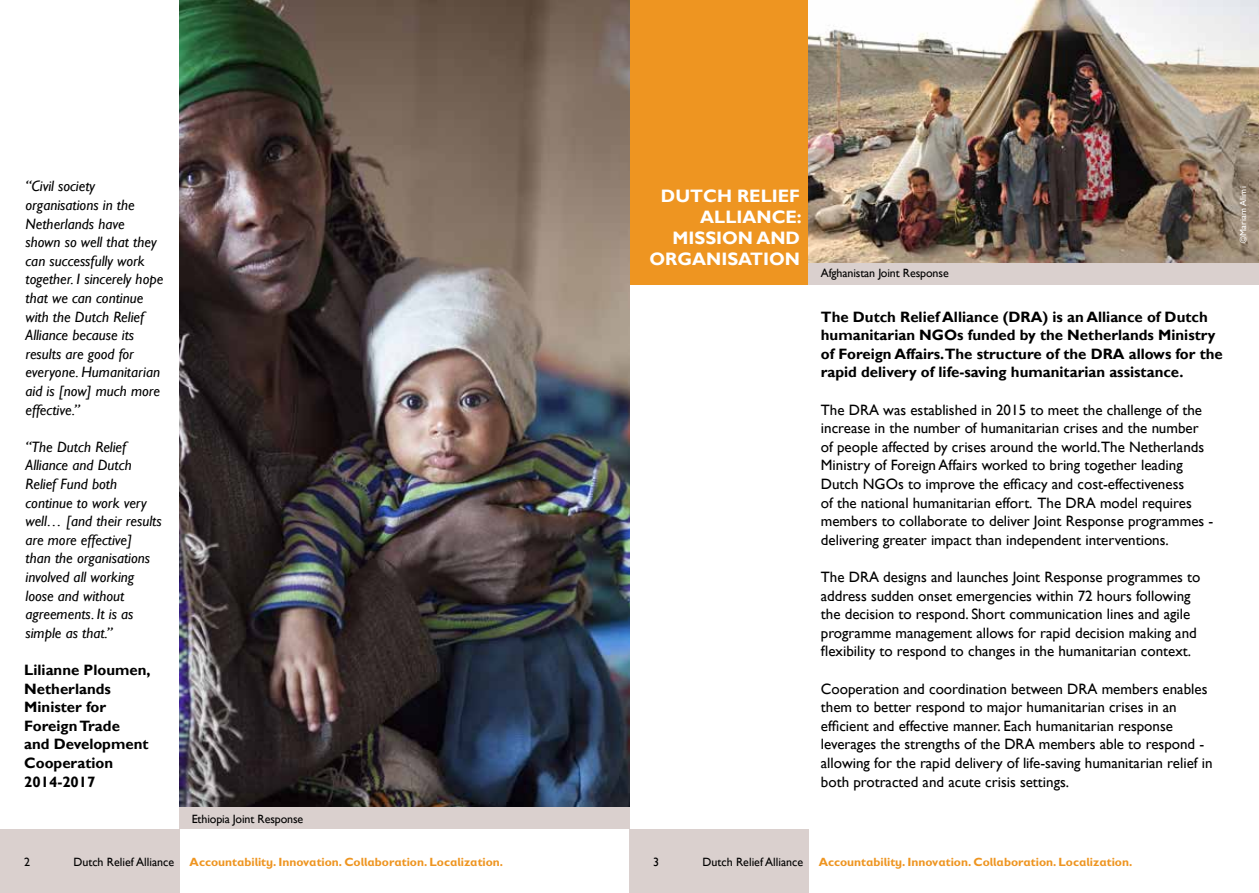
<style>
.page{position:relative;width:1259px;height:893px;background:#fff}
.page>*{position:absolute;margin:0;border:0;box-sizing:border-box;transform-origin:0 0}
.t1{font:700 18px/21.3px "Gill Sans";color:#fff}
.t2{font:15px/18.6px "Gill Sans";color:#000}
.t3{font:italic 15px/18.6px "Gill Sans";color:#000}
.t4{font:700 15px/18.6px "Gill Sans";color:#000}
.t5{font:700 12px "Gill Sans Infant Std";color:#ee9521}
.t6{font:12px "Gill Sans";letter-spacing:-.01em;color:#000}
.t7{font:9px "Gill Sans";letter-spacing:.02em;color:#fff}
</style>
<div class="page">
<div style="left:0;top:829px;width:179px;height:64px;background:#dad0ce"></div>
<div style="left:629px;top:829px;width:179px;height:64px;background:#dad0ce"></div>
<div style="left:629px;top:0;width:179px;height:284px;background:#ee9521"></div>
<img style="left:179px;top:0;width:450px;height:807px">
<img style="left:808px;top:0;width:451px;height:263px">
<div style="left:808px;top:263px;width:451px;height:21px;background:#dad0ce"></div>
<div style="left:179px;top:807px;width:450px;height:22px;background:#dad0ce"></div>
<p class="t3" style="left:26px;top:177px;width:139px">“Civil society organisations in the<br>Netherlands have shown so well that they can successfully work together. I sincerely hope that we can continue with the Dutch Relief<br>Alliance because its results are good for everyone. Humanitarian aid is [now] much more effective.”</p>
<p class="t3" style="left:26px;top:438px;width:138px">“The Dutch Relief<br>Alliance and Dutch<br>Relief Fund both continue to work very well… [and their results are more effective]<br>than the organisations involved all working loose and without agreements. It is as simple as that.”</p>
<p class="t4" style="left:24px;top:661px;width:128px">Lilianne Ploumen,<br>Netherlands<br>Minister for<br>Foreign Trade<br>and Development<br>Cooperation<br>2014-2017</p>
<p class="t6" style="left:192px;top:811px;width:113px">Ethiopia Joint Response</p>
<p class="t1" style="left:661px;top:185px;width:29px">DUTCH</p>
<p class="t1" style="left:700px;top:186px;width:70px;text-indent:37px">RELIEF<br>ALLIANCE</p>
<p class="t1" style="left:649px;top:206px;width:154px;text-align:right">:<br>MISSION AND<br>ORGANI SATI ON</p>
<p class="t6" style="left:821px;top:266px;width:129px">Afghanistan Joint Response</p>
<p class="t4" style="left:821px;top:308px;width:403px">The Dutch Relief Alliance (DRA) is an Alliance of Dutch humanitarian NGOs funded by the Netherlands Ministry of Foreign Affairs.The structure of the DRA allows for the rapid delivery of life-saving humanitarian assistance.</p>
<p class="t2" style="left:821px;top:400px;width:394px">The DRA was established in 2015 to meet the challenge of the increase in the number of humanitarian crises and the number of people affected by crises around the world.The Netherlands Ministry of Foreign Affairs worked to bring together leading Dutch NGOs to improve the efficacy and cost-effectiveness<br>of the national humanitarian effort. The DRA model requires members to collaborate to deliver Joint Response programmes - delivering greater impact than independent interventions.</p>
<p class="t2" style="left:821px;top:568px;width:381px">The DRA designs and launches Joint Response programmes to address sudden onset emergencies within 72 hours following the decision to respond. Short communication lines and agile programme management allows for rapid decision making and flexibility to respond to changes in the humanitarian context.</p>
<p class="t2" style="left:821px;top:679px;width:393px">Cooperation and coordination between DRA members enables them to better respond to major humanitarian crises in an efficient and effective manner. Each humanitarian response leverages the strengths of the DRA members able to respond - allowing for the rapid delivery of life-saving humanitarian relief in both protracted and acute crisis settings.</p>
<p class="t6" style="left:24px;top:855px;width:7px">2</p>
<p class="t6" style="left:73px;top:855px;width:102px">Dutch Relief Alliance</p>
<p class="t5" style="left:190px;top:855px;width:315px">Accountability. Innovation. Collaboration. Localization.</p>
<p class="t6" style="left:653px;top:855px;width:7px">3</p>
<p class="t6" style="left:702px;top:855px;width:102px">Dutch Relief Alliance</p>
<p class="t5" style="left:818px;top:855px;width:315px">Accountability. Innovation. Collaboration. Localization.</p>
<p class="t7" style="left:1237px;top:243px;width:58px;rotate:-90deg">©Mariam Alimi</p>
</div>
